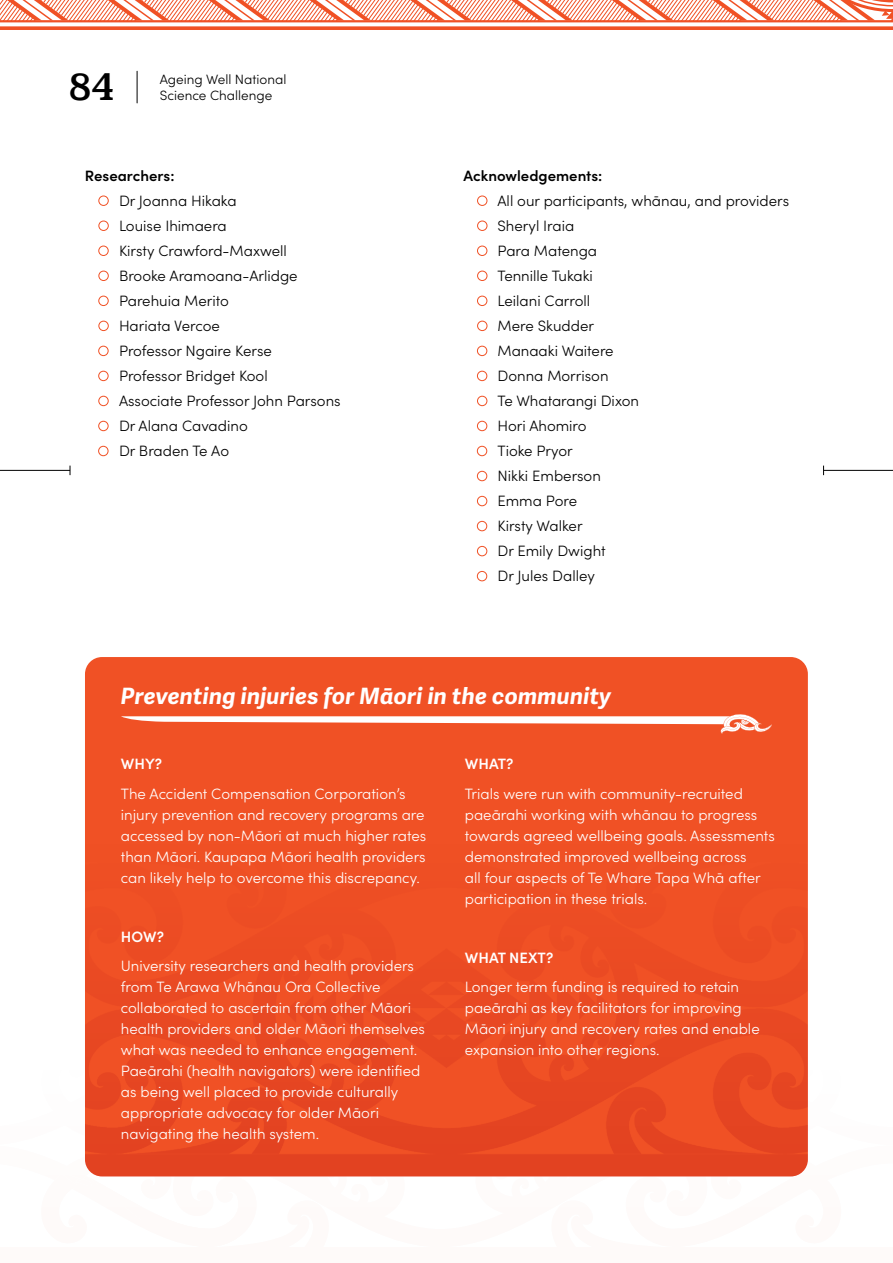
<style>
.page{position:relative;width:893px;height:1263px;background:#fff}
.page>*{position:absolute;margin:0;border:0;box-sizing:border-box;transform-origin:0 0}
.t1{font:39px "Superclarendon";color:#000;scale:.9 1}
.t2{font:italic 700 22.5px "Adelle Sans";letter-spacing:.01em;color:#fff}
.t3{font:300 15px/21px "Sofia Pro";color:#fff}
.t4{font:300 15px/25px "Sofia Pro";color:#000}
.t5{font:600 15px "Sofia Pro";color:#000}
.t6{font:600 15px "Sofia Pro";color:#fff}
.t7{font:300 13.5px "Sofia Pro";color:#000}
</style>
<div class="page">
<hr style="left:824px;top:470px;width:69px;height:1px;background:#000">
<hr style="left:0;top:470px;width:70px;height:1px;background:#000">
<div style="left:98px;top:196px;width:11px;height:10px;border:1px solid #f05125;border-radius:50%"></div>
<div style="left:98px;top:221px;width:11px;height:10px;border:1px solid #f05125;border-radius:50%"></div>
<div style="left:98px;top:246px;width:11px;height:10px;border:1px solid #f05125;border-radius:50%"></div>
<div style="left:98px;top:271px;width:11px;height:10px;border:1px solid #f05125;border-radius:50%"></div>
<div style="left:98px;top:296px;width:11px;height:10px;border:1px solid #f05125;border-radius:50%"></div>
<div style="left:98px;top:321px;width:11px;height:10px;border:1px solid #f05125;border-radius:50%"></div>
<div style="left:98px;top:346px;width:11px;height:10px;border:1px solid #f05125;border-radius:50%"></div>
<div style="left:98px;top:371px;width:11px;height:10px;border:1px solid #f05125;border-radius:50%"></div>
<div style="left:98px;top:396px;width:11px;height:10px;border:1px solid #f05125;border-radius:50%"></div>
<div style="left:98px;top:421px;width:11px;height:10px;border:1px solid #f05125;border-radius:50%"></div>
<div style="left:98px;top:446px;width:10px;height:10px;border:1px solid #f05125;border-radius:50%"></div>
<div style="left:477px;top:196px;width:10px;height:10px;border:1px solid #f05125;border-radius:50%"></div>
<div style="left:477px;top:221px;width:10px;height:10px;border:1px solid #f05125;border-radius:50%"></div>
<div style="left:477px;top:246px;width:10px;height:10px;border:1px solid #f05125;border-radius:50%"></div>
<div style="left:477px;top:271px;width:10px;height:10px;border:1px solid #f05125;border-radius:50%"></div>
<div style="left:477px;top:296px;width:10px;height:10px;border:1px solid #f05125;border-radius:50%"></div>
<div style="left:477px;top:321px;width:10px;height:10px;border:1px solid #f05125;border-radius:50%"></div>
<div style="left:477px;top:346px;width:10px;height:10px;border:1px solid #f05125;border-radius:50%"></div>
<div style="left:477px;top:371px;width:10px;height:10px;border:1px solid #f05125;border-radius:50%"></div>
<div style="left:477px;top:396px;width:10px;height:10px;border:1px solid #f05125;border-radius:50%"></div>
<div style="left:477px;top:421px;width:10px;height:10px;border:1px solid #f05125;border-radius:50%"></div>
<div style="left:477px;top:446px;width:10px;height:10px;border:1px solid #f05125;border-radius:50%"></div>
<div style="left:477px;top:471px;width:10px;height:10px;border:1px solid #f05125;border-radius:50%"></div>
<div style="left:477px;top:496px;width:10px;height:10px;border:1px solid #f05125;border-radius:50%"></div>
<div style="left:477px;top:521px;width:10px;height:10px;border:1px solid #f05125;border-radius:50%"></div>
<div style="left:477px;top:546px;width:10px;height:10px;border:1px solid #f05125;border-radius:50%"></div>
<div style="left:477px;top:571px;width:10px;height:10px;border:1px solid #f05125;border-radius:50%"></div>
<div style="left:85px;top:657px;width:723px;height:519px;background:#f05125;border-radius:17px"></div>
<svg style="left:121px;top:714px;width:651px;height:20px"></svg>
<hr style="left:137px;top:71px;width:1px;height:32px;background:#000">
<hr style="left:0;top:26px;width:893px;height:4px;background:#f05125">
<svg style="left:0;top:0;width:893px;height:27px"></svg>
<svg style="left:85px;top:1027px;width:723px;height:150px"></svg>
<h1 class="t1" style="left:72px;top:60px;width:49px">78</h1>
<h1 class="t1" style="left:68px;top:60px;width:53px">84</h1>
<p class="t7" style="left:160px;top:69px;width:128px">Ageing Well National</p>
<p class="t7" style="left:160px;top:86px;width:114px">Science Challenge</p>
<p class="t5" style="left:85px;top:164px;width:91px">Researchers:</p>
<p class="t4" style="left:119px;top:187px;width:223px">Dr Joanna Hikaka<br>Louise Ihimaera<br>Kirsty Crawford-Maxwell<br>Brooke Aramoana-Arlidge<br>Parehuia Merito<br>Hariata Vercoe<br>Professor Ngaire Kerse<br>Professor Bridget Kool<br>Associate Professor John Parsons<br>Dr Alana Cavadino<br>Dr Braden Te Ao</p>
<p class="t5" style="left:463px;top:164px;width:140px">Acknowledgements:</p>
<p class="t4" style="left:497px;top:187px;width:293px">All our participants, whānau, and providers<br>Sheryl Iraia<br>Para Matenga<br>Tennille Tukaki<br>Leilani Carroll<br>Mere Skudder<br>Manaaki Waitere<br>Donna Morrison<br>Te Whatarangi Dixon<br>Hori Ahomiro<br>Tioke Pryor<br>Nikki Emberson<br>Emma Pore<br>Kirsty Walker<br>Dr Emily Dwight<br>Dr Jules Dalley</p>
<h2 class="t2" style="left:121px;top:682px;width:491px">Preventing injuries for Māori in the community</h2>
<p class="t6" style="left:121px;top:753px;width:43px">WHY?</p>
<p class="t3" style="left:121px;top:782px;width:307px">The Accident Compensation Corporation’s injury prevention and recovery programs are accessed by non-Māori at much higher rates than Māori. Kaupapa Māori health providers can likely help to overcome this discrepancy.</p>
<p class="t6" style="left:121px;top:925px;width:45px">HOW?</p>
<p class="t3" style="left:121px;top:955px;width:306px">University researchers and health providers from Te Arawa Whānau Ora Collective collaborated to ascertain from other Māori health providers and older Māori themselves what was needed to enhance engagement.<br>Paeārahi (health navigators) were identified as being well placed to provide culturally appropriate advocacy for older Māori navigating the health system.</p>
<p class="t6" style="left:465px;top:753px;width:50px">WHAT?</p>
<p class="t3" style="left:465px;top:782px;width:311px">Trials were run with community-recruited paeārahi working with whānau to progress towards agreed wellbeing goals. Assessments demonstrated improved wellbeing across<br>all four aspects of Te Whare Tapa Whā after participation in these trials.</p>
<p class="t6" style="left:465px;top:946px;width:90px">WHAT NEXT?</p>
<p class="t3" style="left:465px;top:976px;width:296px">Longer term funding is required to retain paeārahi as key facilitators for improving Māori injury and recovery rates and enable expansion into other regions.</p>
</div>
